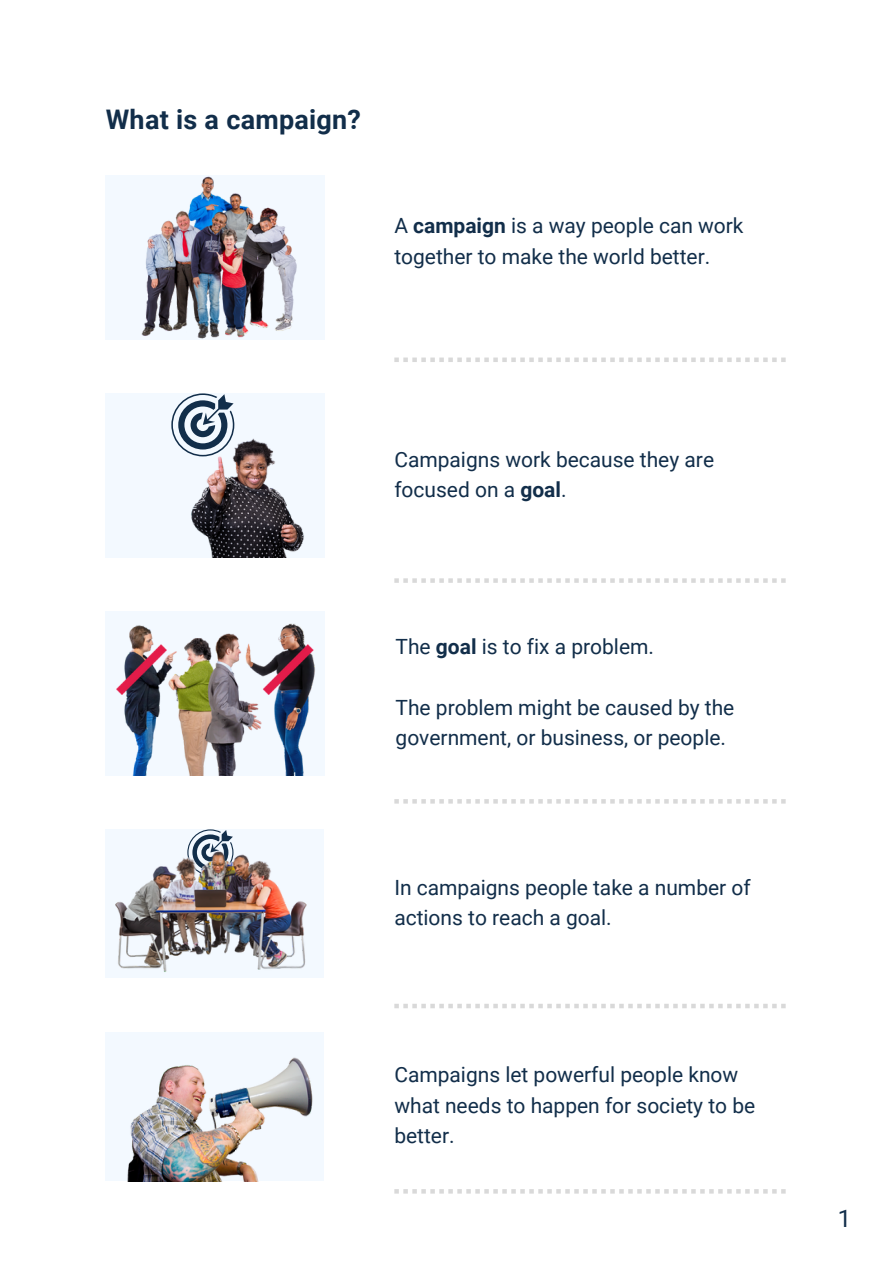
<style>
.page{position:relative;width:893px;height:1264px;background:#fff}
.page>*{position:absolute;margin:0;border:0;box-sizing:border-box;transform-origin:0 0}
.t1{font:700 27px "Roboto";letter-spacing:.01em;color:#122e4a}
.t2{font:24px "Roboto";color:#122e4a}
.t3{font:21px/30.3px "Roboto";color:#122e4a}
.s1{font-weight:700}
</style>
<div class="page">
<svg style="left:394px;top:357px;width:391px;height:5px"></svg>
<svg style="left:394px;top:578px;width:391px;height:5px"></svg>
<svg style="left:394px;top:1004px;width:391px;height:4px"></svg>
<svg style="left:394px;top:1189px;width:391px;height:4px"></svg>
<div style="left:106px;top:175px;width:218px;height:164px;background:#f3f9ff"></div>
<img style="left:138px;top:176px;width:164px;height:164px">
<div style="left:106px;top:393px;width:218px;height:164px;background:#f3f9ff"></div>
<img style="left:191px;top:438px;width:134px;height:119px">
<svg style="left:172px;top:393px;width:62px;height:63px"></svg>
<div style="left:106px;top:611px;width:218px;height:164px;background:#f3f9ff"></div>
<img style="left:116px;top:623px;width:199px;height:152px">
<div style="left:106px;top:829px;width:218px;height:148px;background:#f3f9ff"></div>
<div style="left:106px;top:1032px;width:218px;height:148px;background:#f3f9ff"></div>
<img style="left:127px;top:1057px;width:186px;height:123px">
<svg style="left:394px;top:799px;width:391px;height:4px"></svg>
<img style="left:112px;top:829px;width:197px;height:149px">
<h2 class="t1" style="left:106px;top:104px;width:257px">What is a campaign?</h2>
<p class="t3" style="left:394px;top:211px;width:351px">A <span class="s1">campaign</span> is a way people can work together to make the world better.</p>
<p class="t3" style="left:394px;top:444px;width:321px">Campaigns work because they are focused on a <span class="s1">goal</span>.</p>
<p class="t3" style="left:395px;top:632px;width:260px">The <span class="s1">goal</span> is to fix a problem.</p>
<p class="t3" style="left:395px;top:692px;width:340px">The problem might be caused by the government, or business, or people.</p>
<p class="t3" style="left:394px;top:872px;width:358px">In campaigns people take a number of actions to reach a goal.</p>
<p class="t3" style="left:394px;top:1060px;width:362px">Campaigns let powerful people know what needs to happen for society to be better.</p>
<p class="t2" style="left:837px;top:1204px;width:15px">1</p>
</div>
